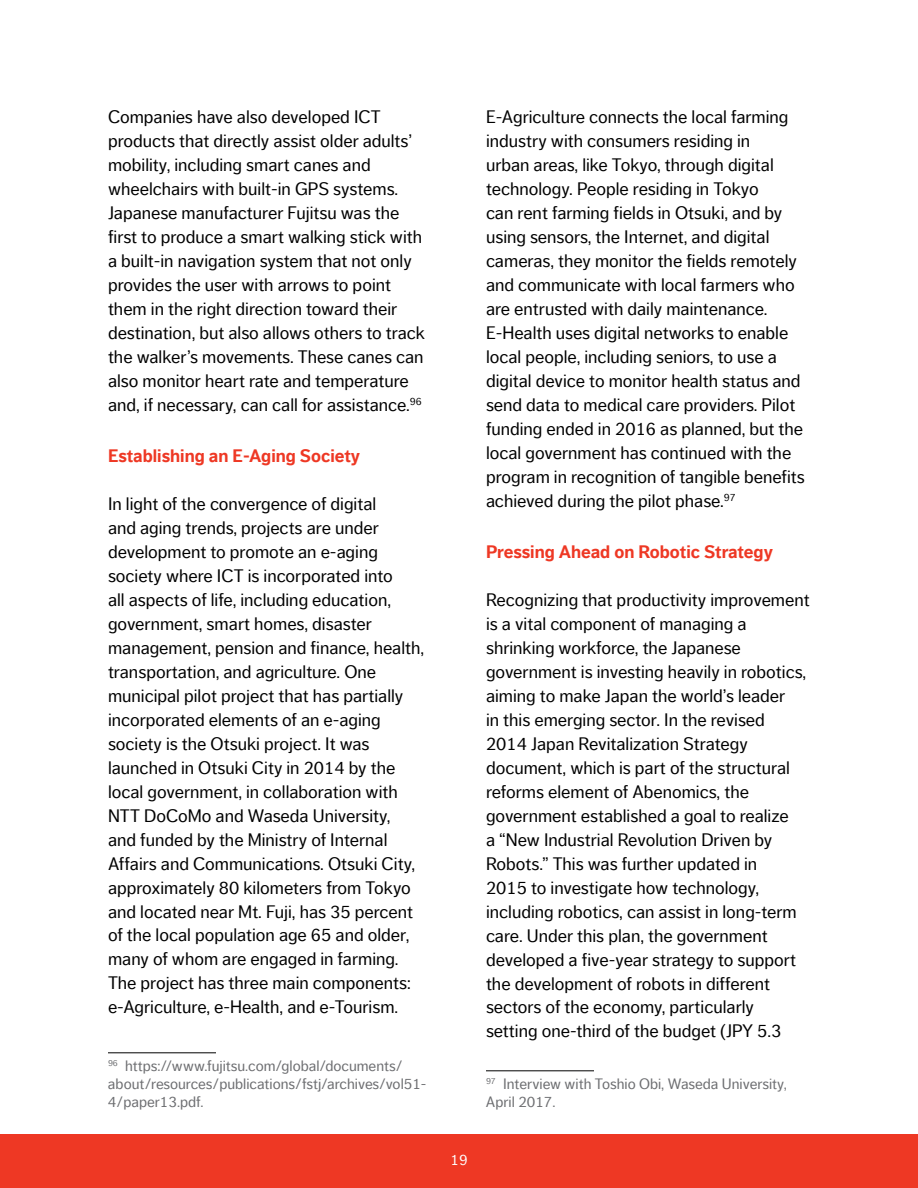
<style>
.page{position:relative;width:918px;height:1188px;background:#fff}
.page>*{position:absolute;margin:0;border:0;box-sizing:border-box;transform-origin:0 0}
.t1{font:18px/24px "Dagny Offc Pro";color:#000}
.t2{font:700 18px "Dagny Offc Pro";color:#ee3824}
.t3{font:15px/18px "Dagny Offc Pro";color:#6d6e71}
.t4{font:15px "Dagny Offc Pro";color:#fff}
</style>
<div class="page">
<div style="left:0;top:1134px;width:918px;height:54px;background:#ee3824"></div>
<hr style="left:108px;top:1052px;width:108px;height:1px;background:#000">
<hr style="left:486px;top:1070px;width:108px;height:1px;background:#000">
<p class="t1" style="left:108px;top:105px;width:319px">Companies have also developed ICT products that directly assist older adults’ mobility, including smart canes and wheelchairs with built-in GPS systems.<br>Japanese manufacturer Fujitsu was the first to produce a smart walking stick with a built-in navigation system that not only provides the user with arrows to point them in the right direction toward their destination, but also allows others to track the walker’s movements. These canes can also monitor heart rate and temperature and, if necessary, can call for assistance.<sup>96</sup></p>
<p class="t2" style="left:108px;top:444px;width:254px">Establishing an E-Aging Society</p>
<p class="t1" style="left:108px;top:492px;width:318px">In light of the convergence of digital<br>and aging trends, projects are under development to promote an e-aging society where ICT is incorporated into<br>all aspects of life, including education, government, smart homes, disaster management, pension and finance, health, transportation, and agriculture. One municipal pilot project that has partially incorporated elements of an e-aging society is the Otsuki project. It was launched in Otsuki City in 2014 by the local government, in collaboration with NTT DoCoMo and Waseda University,<br>and funded by the Ministry of Internal Affairs and Communications. Otsuki City, approximately 80 kilometers from Tokyo and located near Mt. Fuji, has 35 percent of the local population age 65 and older, many of whom are engaged in farming.<br>The project has three main components: e-Agriculture, e-Health, and e-Tourism.</p>
<p class="t3" style="left:108px;top:1057px;width:320px"><sup>96</sup> https://www.fujitsu.com/global/documents/ about/resources/publications/fstj/archives/vol51-<br>4/paper13.pdf.</p>
<p class="t4" style="left:450px;top:1151px;width:19px">19</p>
<p class="t1" style="left:486px;top:105px;width:320px">E-Agriculture connects the local farming industry with consumers residing in<br>urban areas, like Tokyo, through digital technology. People residing in Tokyo<br>can rent farming fields in Otsuki, and by using sensors, the Internet, and digital cameras, they monitor the fields remotely and communicate with local farmers who are entrusted with daily maintenance.<br>E-Health uses digital networks to enable local people, including seniors, to use a digital device to monitor health status and send data to medical care providers. Pilot funding ended in 2016 as planned, but the local government has continued with the program in recognition of tangible benefits achieved during the pilot phase.<sup>97</sup></p>
<p class="t2" style="left:486px;top:540px;width:289px">Pressing Ahead on Robotic Strategy</p>
<p class="t1" style="left:486px;top:588px;width:325px">Recognizing that productivity improvement is a vital component of managing a shrinking workforce, the Japanese government is investing heavily in robotics, aiming to make Japan the world’s leader<br>in this emerging sector. In the revised 2014 Japan Revitalization Strategy document, which is part of the structural reforms element of Abenomics, the government established a goal to realize<br>a “New Industrial Revolution Driven by Robots.” This was further updated in<br>2015 to investigate how technology, including robotics, can assist in long-term care. Under this plan, the government developed a five-year strategy to support the development of robots in different sectors of the economy, particularly setting one-third of the budget (JPY 5.3</p>
<p class="t3" style="left:486px;top:1075px;width:302px"><sup>97</sup> Interview with Toshio Obi, Waseda University,<br>April 2017.</p>
</div>
